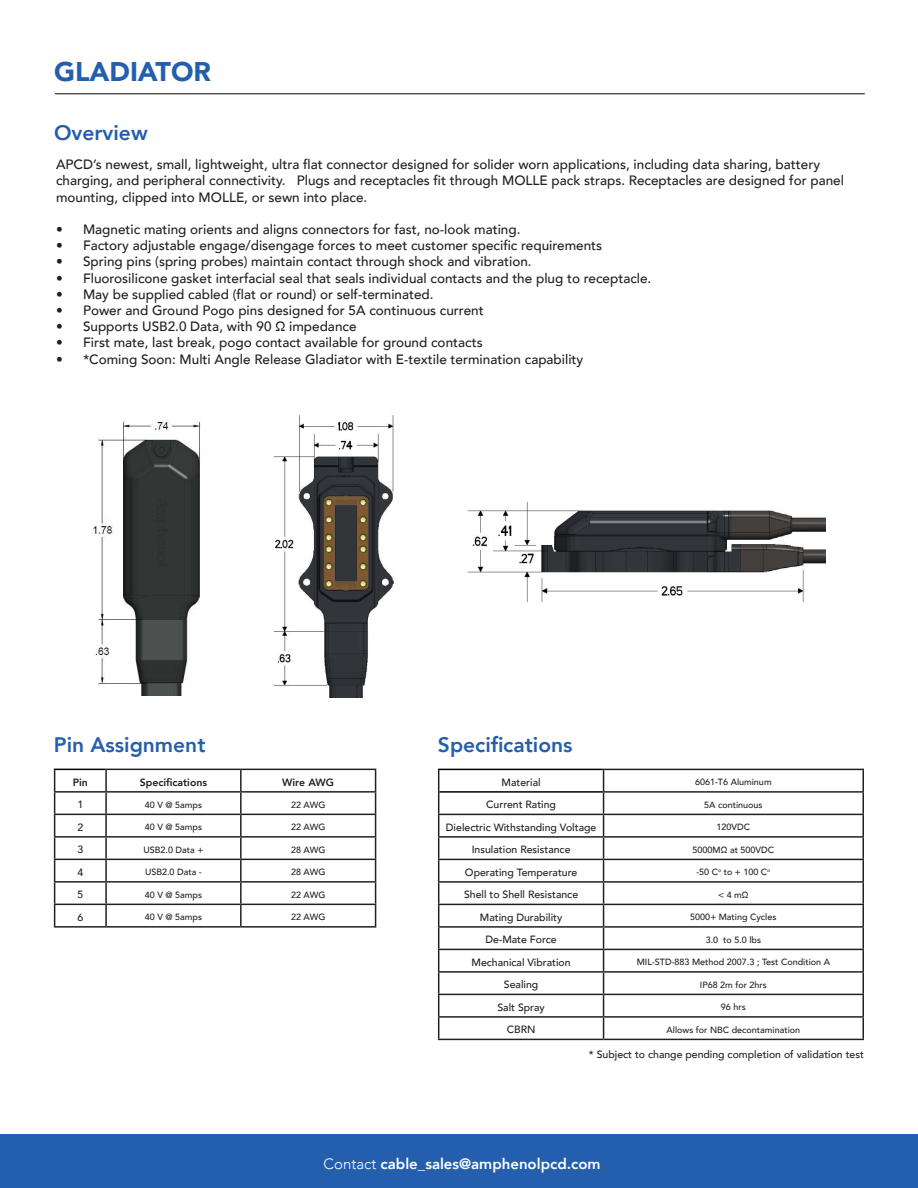
<style>
.page{position:relative;width:918px;height:1188px;background:#fff}
.page>*{position:absolute;margin:0;border:0;box-sizing:border-box;transform-origin:0 0}
.t1{font:900 27px "Avenir";color:#235fad}
.t2{font:800 21px "Avenir";color:#235fad}
.t3{font:800 15px "Avenir";color:#fff}
.t4{font:500 13.5px/16.2px "Avenir";color:#231f20}
.t5{font:500 10.5px "Avenir";color:#231f20}
.t6{font:800 10.5px "Avenir";color:#231f20}
.t7{font:500 9px "Avenir";color:#231f20}
.s1{font-weight:300}
</style>
<div class="page">
<div style="left:0;top:1134px;width:918px;height:54px;background:#235fad"></div>
<svg style="left:604px;top:770px;width:258px;height:201px"></svg>
<hr style="left:603px;top:769px;width:261px;height:1px;background:#231f20">
<hr style="left:862px;top:770px;width:2px;height:21px;background:#231f20">
<hr style="left:603px;top:791px;width:261px;height:2px;background:#231f20">
<hr style="left:862px;top:793px;width:2px;height:21px;background:#231f20">
<hr style="left:438px;top:814px;width:166px;height:1px;background:#231f20">
<hr style="left:604px;top:814px;width:260px;height:1px;background:#231f20">
<hr style="left:862px;top:815px;width:2px;height:21px;background:#231f20">
<hr style="left:438px;top:836px;width:166px;height:2px;background:#231f20">
<hr style="left:604px;top:836px;width:260px;height:2px;background:#231f20">
<hr style="left:862px;top:838px;width:2px;height:21px;background:#231f20">
<hr style="left:438px;top:859px;width:166px;height:1px;background:#231f20">
<hr style="left:604px;top:859px;width:260px;height:1px;background:#231f20">
<hr style="left:862px;top:860px;width:2px;height:21px;background:#231f20">
<hr style="left:438px;top:881px;width:166px;height:2px;background:#231f20">
<hr style="left:604px;top:881px;width:260px;height:2px;background:#231f20">
<hr style="left:862px;top:883px;width:2px;height:21px;background:#231f20">
<hr style="left:438px;top:904px;width:166px;height:1px;background:#231f20">
<hr style="left:604px;top:904px;width:260px;height:1px;background:#231f20">
<hr style="left:862px;top:905px;width:2px;height:21px;background:#231f20">
<hr style="left:438px;top:926px;width:166px;height:2px;background:#231f20">
<hr style="left:604px;top:926px;width:260px;height:2px;background:#231f20">
<hr style="left:862px;top:928px;width:2px;height:21px;background:#231f20">
<hr style="left:438px;top:949px;width:166px;height:1px;background:#231f20">
<hr style="left:604px;top:949px;width:260px;height:1px;background:#231f20">
<hr style="left:862px;top:950px;width:2px;height:21px;background:#231f20">
<hr style="left:438px;top:971px;width:166px;height:2px;background:#231f20">
<hr style="left:604px;top:971px;width:260px;height:2px;background:#231f20">
<hr style="left:862px;top:973px;width:2px;height:21px;background:#231f20">
<hr style="left:438px;top:994px;width:166px;height:1px;background:#231f20">
<hr style="left:604px;top:994px;width:260px;height:1px;background:#231f20">
<hr style="left:862px;top:995px;width:2px;height:21px;background:#231f20">
<hr style="left:438px;top:1016px;width:166px;height:2px;background:#231f20">
<svg style="left:438px;top:770px;width:1px;height:269px"></svg>
<hr style="left:604px;top:1016px;width:260px;height:2px;background:#231f20">
<hr style="left:862px;top:1018px;width:2px;height:21px;background:#231f20">
<hr style="left:438px;top:1039px;width:166px;height:1px;background:#231f20">
<hr style="left:604px;top:1039px;width:260px;height:1px;background:#231f20">
<svg style="left:603px;top:770px;width:1px;height:269px"></svg>
<hr style="left:438px;top:769px;width:165px;height:1px;background:#000">
<hr style="left:439px;top:791px;width:164px;height:2px;background:#000">
<hr style="left:105px;top:769px;width:136px;height:1px;background:#231f20">
<hr style="left:54px;top:791px;width:52px;height:2px;background:#231f20">
<hr style="left:54px;top:814px;width:52px;height:1px;background:#231f20">
<hr style="left:54px;top:836px;width:52px;height:2px;background:#231f20">
<hr style="left:54px;top:859px;width:52px;height:1px;background:#231f20">
<hr style="left:105px;top:860px;width:2px;height:21px;background:#231f20">
<hr style="left:54px;top:881px;width:52px;height:2px;background:#231f20">
<hr style="left:105px;top:883px;width:2px;height:21px;background:#231f20">
<hr style="left:54px;top:904px;width:52px;height:1px;background:#231f20">
<svg style="left:54px;top:770px;width:1px;height:156px"></svg>
<hr style="left:105px;top:905px;width:2px;height:21px;background:#231f20">
<hr style="left:54px;top:926px;width:52px;height:2px;background:#231f20">
<hr style="left:106px;top:926px;width:135px;height:2px;background:#231f20">
<hr style="left:241px;top:926px;width:135px;height:2px;background:#231f20">
<hr style="left:105px;top:770px;width:2px;height:21px;background:#231f20">
<svg style="left:106px;top:769px;width:270px;height:157px"></svg>
<hr style="left:105px;top:793px;width:2px;height:21px;background:#231f20">
<hr style="left:105px;top:815px;width:2px;height:21px;background:#231f20">
<hr style="left:105px;top:838px;width:2px;height:21px;background:#231f20">
<hr style="left:54px;top:769px;width:51px;height:1px;background:#000">
<hr style="left:55px;top:93px;width:810px;height:1px;background:#231f20">
<img style="left:468px;top:503px;width:357px;height:99px">
<img style="left:273px;top:415px;width:121px;height:282px">
<img style="left:93px;top:420px;width:108px;height:275px">
<p class="t1" style="left:54px;top:48px;width:158px">GLADIATOR</p>
<p class="t2" style="left:54px;top:116px;width:95px">Overview</p>
<p class="t4" style="left:56px;top:156px;width:789px">APCD’s newest, small, lightweight, ultra flat connector designed for solider worn applications, including data sharing, battery charging, and peripheral connectivity. Plugs and receptacles fit through MOLLE pack straps. Receptacles are designed for panel mounting, clipped into MOLLE, or sewn into place.</p>
<p class="t4" style="left:56px;top:221px;width:466px">• Magnetic mating orients and aligns connectors for fast, no-look mating.</p>
<p class="t4" style="left:56px;top:237px;width:548px">• Factory adjustable engage/disengage forces to meet customer specific requirements</p>
<p class="t4" style="left:56px;top:253px;width:477px">• Spring pins (spring probes) maintain contact through shock and vibration.</p>
<p class="t4" style="left:56px;top:269px;width:597px">• Fluorosilicone gasket interfacial seal that seals individual contacts and the plug to receptacle.</p>
<p class="t4" style="left:56px;top:285px;width:379px">• May be supplied cabled (flat or round) or self-terminated.</p>
<p class="t4" style="left:56px;top:302px;width:429px">• Power and Ground Pogo pins designed for 5A continuous current</p>
<p class="t4" style="left:56px;top:318px;width:302px">• Supports USB2.0 Data, with 90 Ω impedance</p>
<p class="t4" style="left:56px;top:334px;width:428px">• First mate, last break, pogo contact available for ground contacts</p>
<p class="t4" style="left:56px;top:350px;width:529px">• *Coming Soon: Multi Angle Release Gladiator with E-textile termination capability</p>
<p class="t2" style="left:54px;top:728px;width:153px">Pin Assignment</p>
<p class="t2" style="left:438px;top:728px;width:136px">Specifications</p>
<p class="t6" style="left:73px;top:774px;width:17px">Pin</p>
<p class="t6" style="left:140px;top:774px;width:69px">Specifications</p>
<p class="t6" style="left:282px;top:774px;width:53px">Wire AWG</p>
<p class="t5" style="left:77px;top:796px;width:7px">1</p>
<p class="t7" style="left:145px;top:797px;width:59px">40 V @ 5amps</p>
<p class="t7" style="left:291px;top:797px;width:36px">22 AWG</p>
<p class="t5" style="left:77px;top:818px;width:7px">2</p>
<p class="t7" style="left:145px;top:819px;width:59px">40 V @ 5amps</p>
<p class="t7" style="left:291px;top:819px;width:36px">22 AWG</p>
<p class="t5" style="left:77px;top:841px;width:7px">3</p>
<p class="t7" style="left:144px;top:842px;width:61px">USB2.0 Data +</p>
<p class="t7" style="left:291px;top:842px;width:36px">28 AWG</p>
<p class="t5" style="left:77px;top:863px;width:7px">4</p>
<p class="t7" style="left:145px;top:864px;width:58px">USB2.0 Data -</p>
<p class="t7" style="left:291px;top:864px;width:36px">28 AWG</p>
<p class="t5" style="left:77px;top:886px;width:7px">5</p>
<p class="t7" style="left:145px;top:887px;width:59px">40 V @ 5amps</p>
<p class="t7" style="left:291px;top:887px;width:36px">22 AWG</p>
<p class="t5" style="left:77px;top:908px;width:7px">6</p>
<p class="t7" style="left:145px;top:909px;width:59px">40 V @ 5amps</p>
<p class="t7" style="left:291px;top:909px;width:36px">22 AWG</p>
<p class="t5" style="left:502px;top:773px;width:41px">Material</p>
<p class="t7" style="left:695px;top:774px;width:78px">6061-T6 Aluminum</p>
<p class="t5" style="left:486px;top:796px;width:71px">Current Rating</p>
<p class="t7" style="left:704px;top:797px;width:60px">5A continuous</p>
<p class="t5" style="left:446px;top:818px;width:152px">Dielectric Withstanding Voltage</p>
<p class="t7" style="left:717px;top:819px;width:35px">120VDC</p>
<p class="t5" style="left:472px;top:841px;width:100px">Insulation Resistance</p>
<p class="t7" style="left:693px;top:842px;width:83px">5000MΩ at 500VDC</p>
<p class="t5" style="left:465px;top:863px;width:114px">Operating Temperature</p>
<p class="t7" style="left:696px;top:864px;width:75px">-50 C<sup>o</sup> to + 100 C<sup>o</sup></p>
<p class="t5" style="left:464px;top:886px;width:116px">Shell to Shell Resistance</p>
<p class="t7" style="left:718px;top:887px;width:32px">&lt; 4 mΩ</p>
<p class="t5" style="left:480px;top:908px;width:84px">Mating Durability</p>
<p class="t7" style="left:690px;top:909px;width:88px">5000+ Mating Cycles</p>
<p class="t5" style="left:485px;top:931px;width:73px">De-Mate Force</p>
<p class="t7" style="left:706px;top:932px;width:57px">3.0 to 5.0 lbs</p>
<p class="t5" style="left:472px;top:953px;width:101px">Mechanical Vibration</p>
<p class="t7" style="left:637px;top:954px;width:195px">MIL-STD-883 Method 2007.3 ; Test Condition A</p>
<p class="t5" style="left:504px;top:976px;width:36px">Sealing</p>
<p class="t7" style="left:700px;top:977px;width:69px">IP68 2m for 2hrs</p>
<p class="t5" style="left:497px;top:998px;width:49px">Salt Spray</p>
<p class="t7" style="left:721px;top:999px;width:26px">96 hrs</p>
<p class="t5" style="left:507px;top:1021px;width:30px">CBRN</p>
<p class="t7" style="left:667px;top:1022px;width:135px">Allows for NBC decontamination</p>
<p class="t5" style="left:589px;top:1045px;width:277px">* Subject to change pending completion of validation test</p>
<p class="t3" style="left:324px;top:1152px;width:279px"><span class="s1">Contact</span> cable_sales@amphenolpcd.com</p>
</div>
